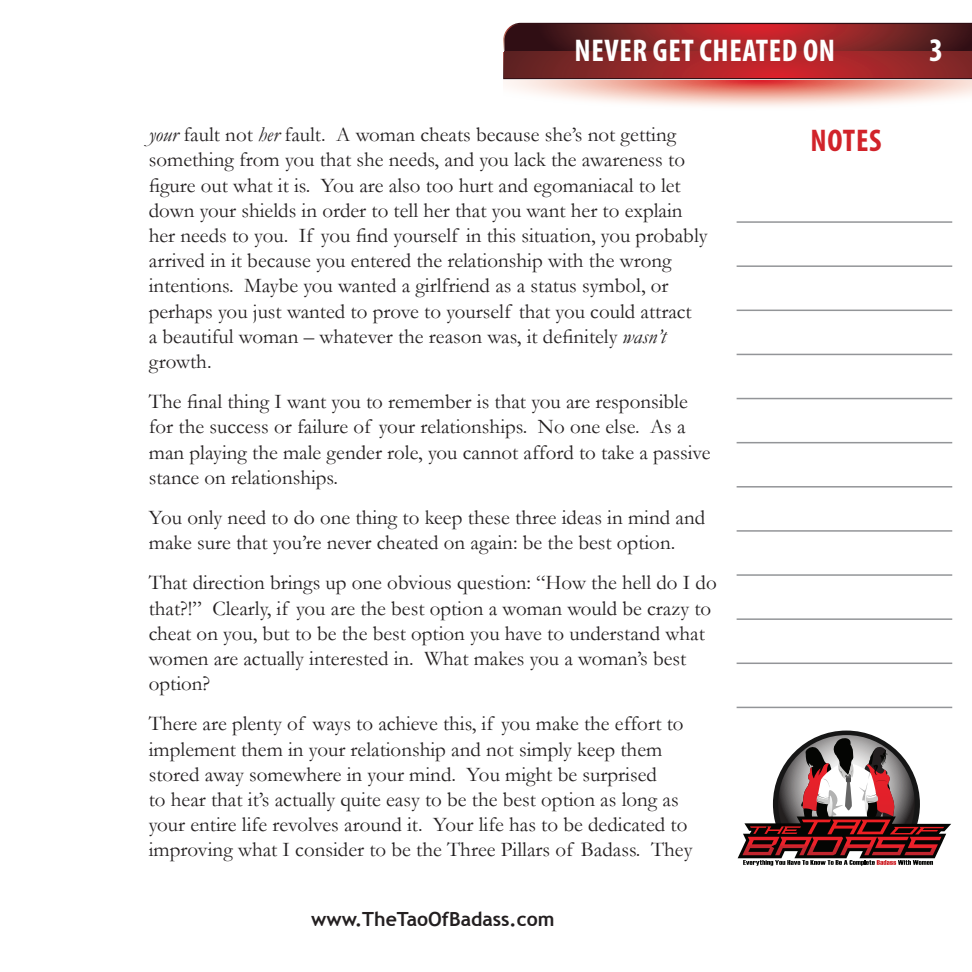
<style>
.page{position:relative;width:972px;height:972px;background:#fff}
.page>*{position:absolute;margin:0;border:0;box-sizing:border-box;transform-origin:0 0}
.t1{font:700 condensed 33px "Myriad Pro";color:#fff}
.t2{font:700 condensed 31.5px "Myriad Pro";letter-spacing:.02em;color:#fff}
.t3{font:700 condensed 31.5px "Myriad Pro";letter-spacing:.02em;color:#d1232a}
.t4{font:21px/25.2px "Garamond";color:#231f20}
.t5{font:700 19.5px "Trebuchet MS";color:#231f20}
.s1{font-style:italic}
</style>
<div class="page">
<svg style="left:738px;top:731px;width:213px;height:135px"></svg>
<hr style="left:737px;top:221px;width:215px;height:2px;background:#939598">
<hr style="left:737px;top:398px;width:215px;height:1px;background:#939598">
<hr style="left:737px;top:574px;width:215px;height:2px;background:#939598">
<hr style="left:737px;top:265px;width:215px;height:2px;background:#939598">
<hr style="left:737px;top:442px;width:215px;height:1px;background:#939598">
<hr style="left:737px;top:618px;width:215px;height:2px;background:#939598">
<hr style="left:737px;top:310px;width:215px;height:1px;background:#939598">
<hr style="left:737px;top:486px;width:215px;height:2px;background:#939598">
<hr style="left:737px;top:663px;width:215px;height:1px;background:#939598">
<hr style="left:737px;top:354px;width:215px;height:1px;background:#939598">
<hr style="left:737px;top:530px;width:215px;height:2px;background:#939598">
<hr style="left:737px;top:707px;width:215px;height:1px;background:#939598">
<svg style="left:504px;top:80px;width:468px;height:27px"></svg>
<svg style="left:503px;top:23px;width:469px;height:56px;background:#792124"></svg>
<svg style="left:504px;top:51px;width:468px;height:27px;background:#992628"></svg>
<h2 class="t2" style="left:574px;top:31px;width:262px">NEVER GET CHEATED ON</h2>
<p class="t4" style="left:149px;top:122px;width:560px"><span class="s1">your</span> fault not <span class="s1">her</span> fault. A woman cheats because she’s not getting something from you that she needs, and you lack the awareness to figure out what it is. You are also too hurt and egomaniacal to let down your shields in order to tell her that you want her to explain her needs to you. If you find yourself in this situation, you probably arrived in it because you entered the relationship with the wrong intentions. Maybe you wanted a girlfriend as a status symbol, or perhaps you just wanted to prove to yourself that you could attract<br>a beautiful woman – whatever the reason was, it definitely <span class="s1">wasn’t </span>growth.</p>
<p class="t4" style="left:149px;top:389px;width:563px">The final thing I want you to remember is that you are responsible for the success or failure of your relationships. No one else. As a man playing the male gender role, you cannot afford to take a passive stance on relationships.</p>
<p class="t4" style="left:149px;top:504px;width:558px">You only need to do one thing to keep these three ideas in mind and make sure that you’re never cheated on again: be the best option.</p>
<p class="t4" style="left:149px;top:570px;width:569px">That direction brings up one obvious question: “How the hell do I do that?!” Clearly, if you are the best option a woman would be crazy to cheat on you, but to be the best option you have to understand what women are actually interested in. What makes you a woman’s best option?</p>
<p class="t4" style="left:149px;top:711px;width:545px">There are plenty of ways to achieve this, if you make the effort to implement them in your relationship and not simply keep them stored away somewhere in your mind. You might be surprised<br>to hear that it’s actually quite easy to be the best option as long as your entire life revolves around it. Your life has to be dedicated to improving what I consider to be the Three Pillars of Badass. They</p>
<p class="t5" style="left:311px;top:906px;width:245px">www.TheTaoOfBadass.com</p>
<h2 class="t3" style="left:811px;top:121px;width:72px">NOTES</h2>
<h1 class="t1" style="left:929px;top:29px;width:16px">3</h1>
</div>
